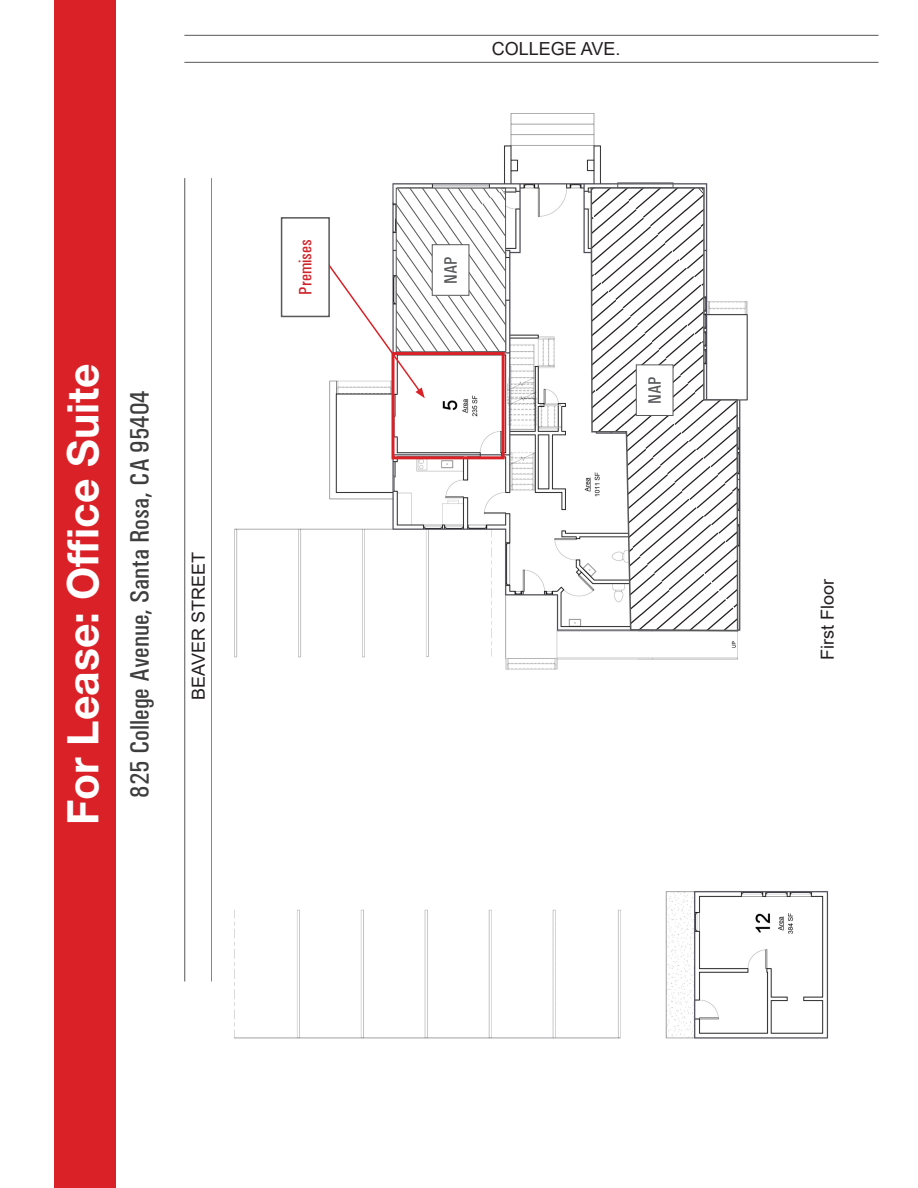
<style>
.page{position:relative;width:918px;height:1188px;background:#fff}
.page>*{position:absolute;margin:0;border:0;box-sizing:border-box;transform-origin:0 0}
.t1{font:700 43.5px "Helvetica Neue LT Std";color:#fff}
.t2{font:500 condensed 27px "Univers";color:#3e3e3f}
.t3{font:18px "Arial";color:#231f20}
.t4{font:500 condensed 18px "Univers";color:#d1232a}
.t5{font:500 condensed 18px "Univers";color:#57585a}
</style>
<div class="page">
<div style="left:54px;top:0;width:62px;height:1188px;background:#da2128"></div>
<hr style="left:211px;top:178px;width:1px;height:803px;background:#57585a">
<hr style="left:184px;top:178px;width:1px;height:803px;background:#57585a">
<hr style="left:184px;top:35px;width:695px;height:1px;background:#57585a">
<hr style="left:184px;top:62px;width:695px;height:1px;background:#57585a">
<img style="left:234px;top:113px;width:595px;height:926px">
<svg style="left:395px;top:134px;width:434px;height:549px"></svg>
<svg style="left:590px;top:186px;width:149px;height:446px"></svg>
<svg style="left:319px;top:139px;width:261px;height:264px"></svg>
<div style="left:636px;top:365px;width:37px;height:50px;background:#fff"></div>
<div style="left:636px;top:364px;width:37px;height:52px;border:1px solid #57585a"></div>
<svg style="left:313px;top:188px;width:193px;height:210px"></svg>
<div style="left:282px;top:218px;width:47px;height:98px;background:#fff"></div>
<div style="left:281px;top:217px;width:49px;height:100px;border:2px solid #57585a"></div>
<div style="left:392px;top:352px;width:113px;height:107px;border:3px solid #da2128"></div>
<div style="left:617px;top:183px;width:56px;height:5px;border:1px solid #57585a"></div>
<p class="t1" style="left:56px;top:825px;width:463px;rotate:-90deg">For Lease: Office Suite</p>
<p class="t2" style="left:124px;top:798px;width:409px;rotate:-90deg">825 College Avenue, Santa Rosa, CA 95404</p>
<p class="t3" style="left:186px;top:700px;width:149px;rotate:-90deg">BEAVER STREET</p>
<p class="t4" style="left:295px;top:295px;width:56px;rotate:-90deg">Premises</p>
<p class="t3" style="left:492px;top:37px;width:130px">COLLEGE AVE.</p>
<p class="t5" style="left:440px;top:284px;width:29px;rotate:-90deg">NAP</p>
<p class="t5" style="left:644px;top:404px;width:29px;rotate:-90deg">NAP</p>
<p class="t3" style="left:815px;top:660px;width:83px;rotate:-90deg">First Floor</p>
</div>
